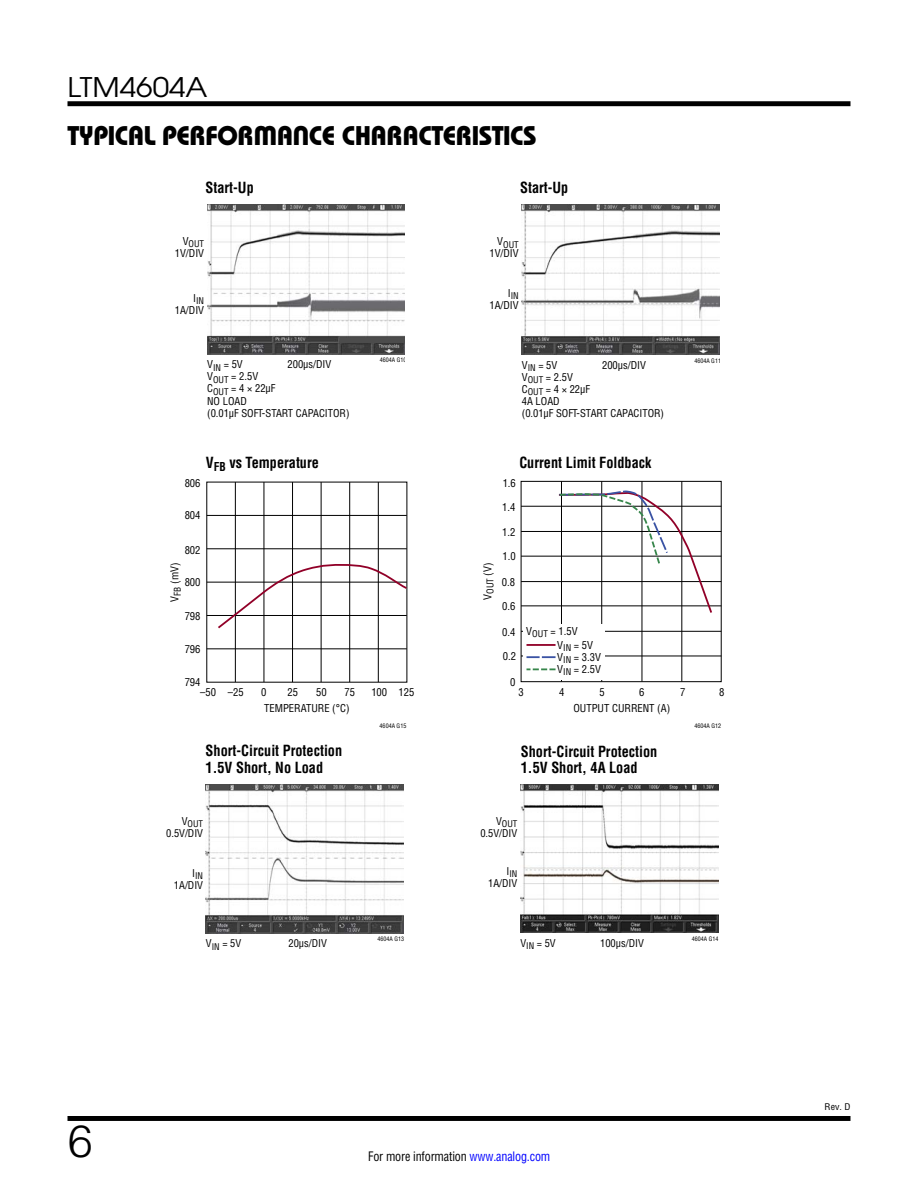
<style>
.page{position:relative;width:918px;height:1188px;background:#fff}
.page>*{position:absolute;margin:0;border:0;box-sizing:border-box;transform-origin:0 0}
.t1{font:300 45px "Helvetica";color:#000}
.t2{font:27px "Linear Bauhaus";letter-spacing:-.02em;color:#000}
.t3{font:27px "Avant Garde";color:#000;scale:1.1 1}
.t4{font:700 15px/16.5px "Linear Helv Cond";color:#000;scale:.95 1}
.t5{font:12.75px "Linear Helv Cond";letter-spacing:-.01em;color:#000;scale:.95 1}
.t6{font:10.65px/12.1px "Linear Helv Cond";color:#000}
.t7{font:10.5px/12.1px "Linear Helv Cond";color:#000}
.t8{font:9px "Linear Helv Cond";color:#000}
.t9{font:9px "Linear Helv Cond";color:#000;scale:1.1 1}
.t10{font:6px "Linear Helv Cond";color:#000}
.s1{color:#00f}
</style>
<div class="page">
<div style="left:68px;top:101px;width:782px;height:5px;background:#000"></div>
<div style="left:68px;top:1116px;width:782px;height:5px;background:#000"></div>
<img style="left:207px;top:204px;width:198px;height:150px">
<img style="left:522px;top:205px;width:198px;height:149px">
<div style="left:521px;top:481px;width:201px;height:201px;border:1px solid #000"></div>
<hr style="left:521px;top:506px;width:200px;height:1px;background:#000">
<hr style="left:521px;top:656px;width:200px;height:1px;background:#000">
<hr style="left:521px;top:631px;width:200px;height:1px;background:#000">
<hr style="left:521px;top:606px;width:200px;height:1px;background:#000">
<hr style="left:521px;top:581px;width:200px;height:1px;background:#000">
<hr style="left:521px;top:556px;width:200px;height:1px;background:#000">
<hr style="left:521px;top:531px;width:200px;height:1px;background:#000">
<hr style="left:561px;top:481px;width:1px;height:201px;background:#000">
<hr style="left:601px;top:481px;width:1px;height:201px;background:#000">
<hr style="left:642px;top:481px;width:1px;height:201px;background:#000">
<hr style="left:682px;top:481px;width:1px;height:201px;background:#000">
<svg style="left:557px;top:490px;width:157px;height:125px"></svg>
<div style="left:524px;top:624px;width:81px;height:55px;background:#fff"></div>
<hr style="left:527px;top:644px;width:29px;height:2px;background:#910028">
<svg style="left:527px;top:656px;width:29px;height:2px"></svg>
<svg style="left:527px;top:668px;width:29px;height:2px"></svg>
<img style="left:206px;top:785px;width:198px;height:148px">
<img style="left:520px;top:785px;width:198px;height:148px">
<hr style="left:207px;top:649px;width:200px;height:1px;background:#000">
<hr style="left:207px;top:615px;width:200px;height:1px;background:#000">
<hr style="left:207px;top:582px;width:200px;height:1px;background:#000">
<hr style="left:207px;top:549px;width:200px;height:1px;background:#000">
<hr style="left:207px;top:515px;width:200px;height:1px;background:#000">
<hr style="left:235px;top:482px;width:1px;height:200px;background:#000">
<hr style="left:264px;top:482px;width:1px;height:200px;background:#000">
<hr style="left:321px;top:482px;width:1px;height:200px;background:#000">
<hr style="left:292px;top:482px;width:1px;height:200px;background:#000">
<hr style="left:349px;top:482px;width:1px;height:200px;background:#000">
<hr style="left:378px;top:482px;width:1px;height:200px;background:#000">
<svg style="left:216px;top:562px;width:192px;height:68px"></svg>
<h2 class="t3" style="left:68px;top:70px;width:129px">LTM4604A</h2>
<h2 class="t2" style="left:68px;top:119px;width:471px">TYPICAL PERFORMANCE CHARACTERISTICS</h2>
<h3 class="t4" style="left:206px;top:179px;width:52px">Start-Up</h3>
<h3 class="t4" style="left:520px;top:179px;width:52px">Start-Up</h3>
<p class="t8" style="left:183px;top:238px;width:23px"><sup>V</sup>OUT</p>
<p class="t7" style="left:175px;top:247px;width:31px">1V/DIV</p>
<p class="t8" style="left:193px;top:295px;width:12px"><sup>I</sup>IN</p>
<p class="t7" style="left:175px;top:304px;width:31px">1A/DIV</p>
<p class="t8" style="left:497px;top:239px;width:23px"><sup>V</sup>OUT</p>
<p class="t7" style="left:490px;top:247px;width:31px">1V/DIV</p>
<p class="t8" style="left:508px;top:290px;width:12px"><sup>I</sup>IN</p>
<p class="t7" style="left:489px;top:299px;width:31px">1A/DIV</p>
<p class="t7" style="left:207px;top:358px;width:144px">V<sub>IN</sub> = 5V<br>V<sub>OUT</sub> = 2.5V<br>C<sub>OUT</sub> = 4 × 22µF<br>NO LOAD<br>(0.01µF SOFT-START CAPACITOR)</p>
<p class="t7" style="left:287px;top:358px;width:46px">200µs/DIV</p>
<p class="t10" style="left:380px;top:356px;width:28px">4604A G10</p>
<p class="t7" style="left:522px;top:359px;width:144px">V<sub>IN</sub> = 5V<br>V<sub>OUT</sub> = 2.5V<br>C<sub>OUT</sub> = 4 × 22µF<br>4A LOAD<br>(0.01µF SOFT-START CAPACITOR)</p>
<p class="t7" style="left:602px;top:359px;width:46px">200µs/DIV</p>
<p class="t10" style="left:694px;top:357px;width:28px">4604A G11</p>
<h3 class="t4" style="left:206px;top:454px;width:121px">V<sub>FB</sub> vs Temperature</h3>
<h3 class="t4" style="left:519px;top:454px;width:141px">Current Limit Foldback</h3>
<p class="t6" style="left:185px;top:477px;width:17px">806</p>
<p class="t6" style="left:503px;top:477px;width:15px">1.6</p>
<p class="t6" style="left:185px;top:509px;width:17px">804</p>
<p class="t6" style="left:502px;top:501px;width:15px">1.4</p>
<p class="t6" style="left:502px;top:526px;width:15px">1.2</p>
<p class="t6" style="left:185px;top:544px;width:17px">802</p>
<p class="t6" style="left:503px;top:550px;width:15px">1.0</p>
<p class="t6" style="left:169px;top:602px;width:40px;rotate:-90deg">V<sub>FB</sub> (mV)</p>
<p class="t6" style="left:185px;top:576px;width:17px">800</p>
<p class="t6" style="left:481px;top:600px;width:39px;rotate:-90deg">V<sub>OUT</sub> (V)</p>
<p class="t6" style="left:502px;top:576px;width:15px">0.8</p>
<p class="t6" style="left:502px;top:600px;width:15px">0.6</p>
<p class="t6" style="left:185px;top:610px;width:17px">798</p>
<p class="t6" style="left:185px;top:643px;width:17px">796</p>
<p class="t6" style="left:185px;top:676px;width:17px">794</p>
<p class="t6" style="left:200px;top:686px;width:17px">–50</p>
<p class="t6" style="left:228px;top:686px;width:17px">–25</p>
<p class="t6" style="left:261px;top:686px;width:7px">0</p>
<p class="t6" style="left:287px;top:686px;width:12px">25</p>
<p class="t6" style="left:316px;top:686px;width:12px">50</p>
<p class="t6" style="left:344px;top:686px;width:12px">75</p>
<p class="t6" style="left:371px;top:686px;width:45px">100 125</p>
<p class="t10" style="left:380px;top:723px;width:28px">4604A G15</p>
<p class="t6" style="left:264px;top:702px;width:87px">TEMPERATURE (°C)</p>
<p class="t6" style="left:526px;top:625px;width:53px">V<sub>OUT</sub> = 1.5V</p>
<p class="t6" style="left:502px;top:626px;width:15px">0.4</p>
<p class="t6" style="left:503px;top:650px;width:15px">0.2</p>
<p class="t6" style="left:510px;top:676px;width:7px">0</p>
<p class="t6" style="left:557px;top:639px;width:45px">V<sub>IN</sub> = 5V<br>V<sub>IN</sub> = 3.3V<br>V<sub>IN</sub> = 2.5V</p>
<p class="t6" style="left:559px;top:686px;width:7px">4</p>
<p class="t6" style="left:599px;top:686px;width:7px">5</p>
<p class="t6" style="left:680px;top:686px;width:7px">7</p>
<p class="t6" style="left:639px;top:686px;width:7px">6</p>
<p class="t6" style="left:719px;top:686px;width:7px">8</p>
<p class="t10" style="left:694px;top:722px;width:28px">4604A G12</p>
<p class="t6" style="left:519px;top:686px;width:7px">3</p>
<p class="t6" style="left:573px;top:702px;width:98px">OUTPUT CURRENT (A)</p>
<h3 class="t4" style="left:206px;top:743px;width:145px">Short-Circuit Protection<br>1.5V Short, No Load</h3>
<h3 class="t4" style="left:521px;top:743px;width:145px">Short-Circuit Protection<br>1.5V Short, 4A Load</h3>
<h1 class="t1" style="left:68px;top:1113px;width:27px">6</h1>
<p class="t8" style="left:182px;top:818px;width:23px"><sup>V</sup>OUT</p>
<p class="t7" style="left:166px;top:827px;width:38px">0.5V/DIV</p>
<p class="t8" style="left:192px;top:870px;width:12px"><sup>I</sup>IN</p>
<p class="t7" style="left:174px;top:879px;width:31px">1A/DIV</p>
<p class="t7" style="left:206px;top:937px;width:37px">V<sub>IN</sub> = 5V</p>
<p class="t7" style="left:288px;top:937px;width:40px">20µs/DIV</p>
<p class="t10" style="left:378px;top:935px;width:28px">4604A G13</p>
<p class="t8" style="left:496px;top:818px;width:23px"><sup>V</sup>OUT</p>
<p class="t7" style="left:480px;top:827px;width:38px">0.5V/DIV</p>
<p class="t8" style="left:506px;top:869px;width:12px"><sup>I</sup>IN</p>
<p class="t7" style="left:488px;top:877px;width:31px">1A/DIV</p>
<p class="t7" style="left:520px;top:937px;width:37px">V<sub>IN</sub> = 5V</p>
<p class="t7" style="left:600px;top:937px;width:45px">100µs/DIV</p>
<p class="t10" style="left:692px;top:935px;width:28px">4604A G14</p>
<p class="t5" style="left:368px;top:1148px;width:193px">For more information <span class="s1">www.analog.com</span></p>
<p class="t9" style="left:825px;top:1102px;width:25px">Rev. D</p>
</div>
